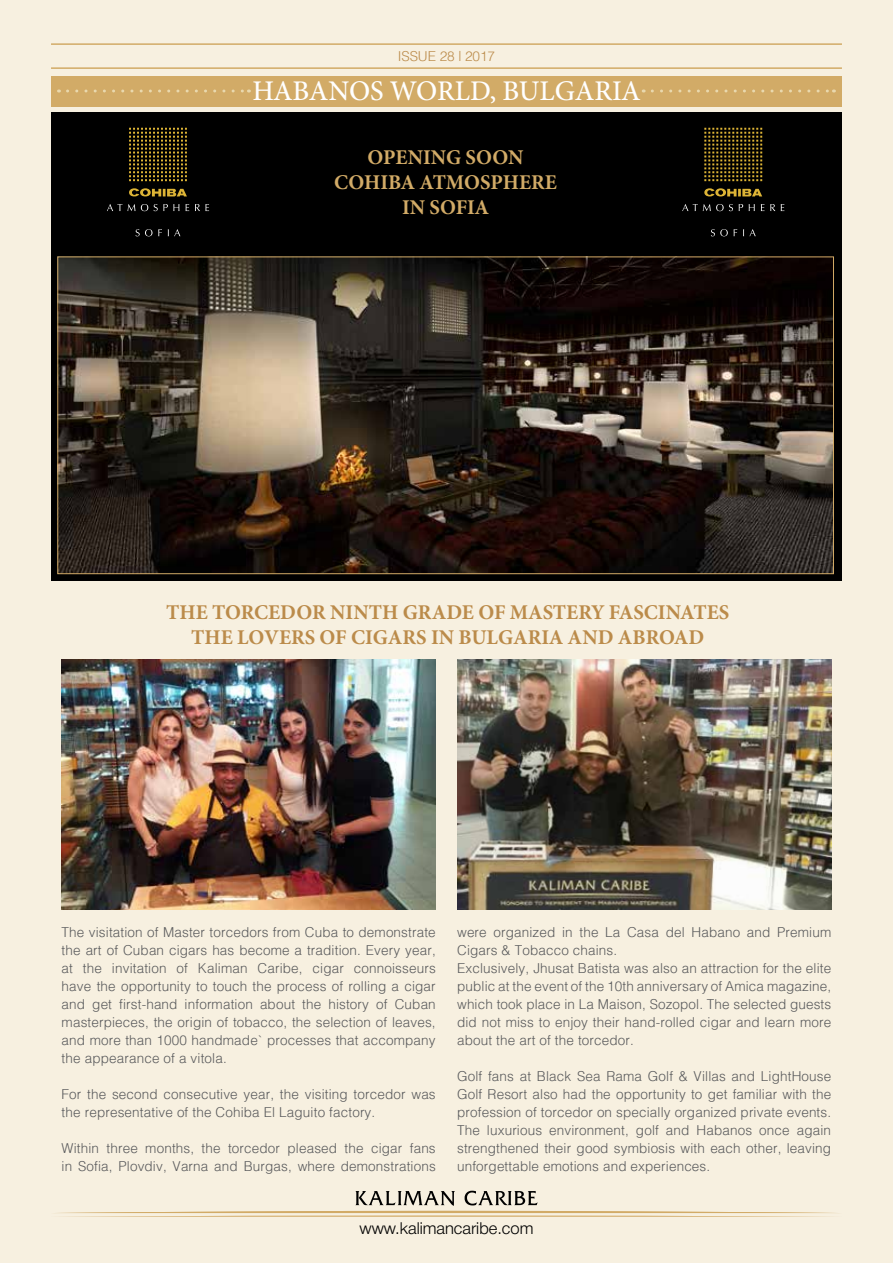
<style>
.page{position:relative;width:893px;height:1263px;background:#f7f0e0}
.page>*{position:absolute;margin:0;border:0;box-sizing:border-box;transform-origin:0 0}
.t1{font:500 28.5px "Minion Pro";color:#fff}
.t2{font:700 21px/25.2px "Minion Pro";color:#bb8b4a}
.t3{font:700 21px "Minion Pro";letter-spacing:-.005em;color:#d2ab67}
.t4{font:16.5px "Helvetica 4 Light";color:#000}
.t5{font:300 15px/18px "Helv Cyr";letter-spacing:.01em;color:#58595b}
.t6{font:300 15px "Helv Cyr";letter-spacing:-.005em;color:#bb8b4a}
</style>
<div class="page">
<hr style="left:51px;top:43px;width:791px;height:2px;background:#d2ab67">
<hr style="left:51px;top:67px;width:791px;height:2px;background:#d2ab67">
<svg style="left:59px;top:1191px;width:775px;height:25px"></svg>
<img style="left:62px;top:660px;width:374px;height:250px">
<img style="left:457px;top:660px;width:374px;height:250px">
<div style="left:51px;top:112px;width:791px;height:468px;background:#000"></div>
<img style="left:59px;top:258px;width:773px;height:314px">
<svg style="left:107px;top:204px;width:102px;height:7px"></svg>
<svg style="left:129px;top:128px;width:58px;height:53px"></svg>
<svg style="left:129px;top:188px;width:58px;height:8px"></svg>
<svg style="left:136px;top:229px;width:16px;height:7px"></svg>
<svg style="left:158px;top:229px;width:4px;height:7px"></svg>
<svg style="left:168px;top:229px;width:12px;height:7px"></svg>
<svg style="left:682px;top:204px;width:102px;height:7px"></svg>
<svg style="left:704px;top:128px;width:58px;height:53px"></svg>
<svg style="left:704px;top:188px;width:58px;height:8px"></svg>
<svg style="left:711px;top:229px;width:17px;height:7px"></svg>
<svg style="left:743px;top:229px;width:13px;height:7px"></svg>
<div style="left:51px;top:76px;width:791px;height:30px;background:#d2ab67"></div>
<svg style="left:68px;top:89px;width:181px;height:3px"></svg>
<svg style="left:652px;top:89px;width:182px;height:3px"></svg>
<p class="t6" style="left:398px;top:48px;width:99px">Issue 28 | 2017</p>
<h1 class="t1" style="left:252px;top:72px;width:390px">HABANOS WORLD, BULGARIA</h1>
<h2 class="t3" style="left:368px;top:142px;width:113px">OPENING SOO</h2>
<h2 class="t3" style="left:508px;top:142px;width:17px">N</h2>
<h2 class="t3" style="left:334px;top:167px;width:224px">COHIBA ATMOSPHERE</h2>
<h2 class="t3" style="left:402px;top:193px;width:88px">IN SOFIA</h2>
<h2 class="t2" style="left:191px;top:599px;width:540px;text-indent:-25px">THE TORCEDOR NINTH GRADE OF MASTERY FASCINATES<br>THE LOVERS OF CIGARS IN BUL</h2>
<h2 class="t2" style="left:498px;top:624px;width:206px">GARIA AND ABROAD</h2>
<p class="t5" style="left:62px;top:923px;width:376px;text-align:justify">The visitation of Master torcedors from Cuba to demonstrate the art of Cuban cigars has become a tradition. Every year, at the invitation of Kaliman Caribe, cigar connoisseurs have the opportunity to touch the process of rolling a cigar and get first-hand information about the history of Cuban masterpieces, the origin of tobacco, the selection of leaves, and more than 1000 handmade` processes that accompany the appearance of a vitola.</p>
<p class="t5" style="left:62px;top:1085px;width:376px">For the second consecutive year, the visiting torcedor was the representative of the Cohiba El Laguito factory.</p>
<p class="t5" style="left:62px;top:1139px;width:376px">Within three months, the torcedor pleased the cigar fans in Sofia, Plovdiv, Varna and Burgas, where demonstrations</p>
<p class="t5" style="left:457px;top:923px;width:376px">were organized in the La Casa del Habano and Premium Cigars &amp; Tobacco chains.<br>Exclusively, Jhusat Batista was also an attraction for the elite public at the event of the 10th anniversary of Amica magazine, which took place in La Maison, Sozopol. The selected guests did not miss to enjoy their hand-rolled cigar and learn more about the art of the torcedor.</p>
<p class="t5" style="left:457px;top:1067px;width:376px;text-align:justify">Golf fans at Black Sea Rama Golf &amp; Villas and LightHouse Golf Resort also had the opportunity to get familiar with the profession of torcedor on specially organized private events.<br>The luxurious environment, golf and Habanos once again strengthened their good symbiosis with each other, leaving unforgettable emotions and experiences.</p>
<p class="t4" style="left:359px;top:1219px;width:175px">www.kalimancaribe.com</p>
</div>
